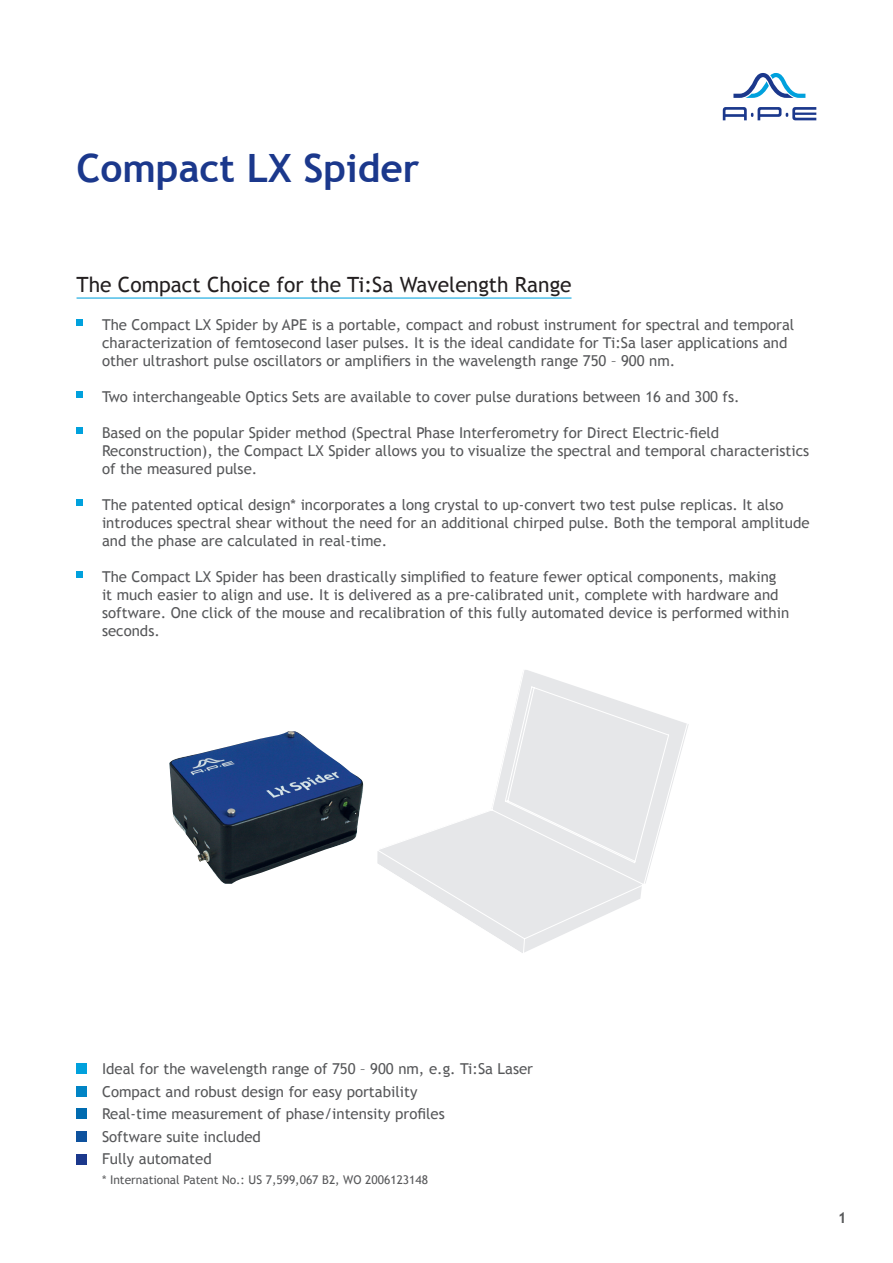
<style>
.page{position:relative;width:893px;height:1263px;background:#fff}
.page>*{position:absolute;margin:0;border:0;box-sizing:border-box;transform-origin:0 0}
.Seitenüberschrift_fe{font:700 39px "Trebuchet MS";color:#1b388c}
.Textüberschrift{font:21px "Trebuchet MS";color:#231f20}
.Haupttext{font:15px/18px "Trebuchet MS";color:#57585a}
.Keypoints{font:15px "Trebuchet MS";color:#57585a}
.Seitenüberschrift_fe-2{font:700 15px "Trebuchet MS";color:#57585a}
.Fußnoten{font:12px "Trebuchet MS";color:#57585a}
</style>
<div class="page">
<svg style="left:723px;top:107px;width:93px;height:13px"></svg>
<svg style="left:733px;top:73px;width:72px;height:25px"></svg>
<svg style="left:377px;top:670px;width:312px;height:283px"></svg>
<img style="left:169px;top:731px;width:195px;height:153px">
<svg style="left:77px;top:319px;width:6px;height:6px"></svg>
<svg style="left:77px;top:392px;width:6px;height:6px"></svg>
<div style="left:77px;top:427px;width:6px;height:7px;background:#00a1dd"></div>
<svg style="left:77px;top:500px;width:6px;height:6px"></svg>
<div style="left:77px;top:571px;width:6px;height:7px;background:#00a1dd"></div>
<hr style="left:77px;top:297px;width:494px;height:2px;background:#00a1dd">
<div style="left:77px;top:1154px;width:10px;height:10px;background:#1b388c"></div>
<div style="left:77px;top:1131px;width:10px;height:11px;background:#0e529e"></div>
<div style="left:77px;top:1108px;width:10px;height:11px;background:#006bb0"></div>
<div style="left:77px;top:1086px;width:10px;height:11px;background:#0084c5"></div>
<div style="left:77px;top:1063px;width:10px;height:11px;background:#00a1dd"></div>
<p class="Seitenüberschrift_fe" style="left:77px;top:144px;width:344px">Compact LX Spider</p>
<p class="Textüberschrift" style="left:77px;top:272px;width:497px">The Compact Choice for the Ti:Sa Wavelength Range</p>
<p class="Haupttext" style="left:102px;top:316px;width:694px">The Compact LX Spider by APE is a portable, compact and robust instrument for spectral and temporal characterization of femtosecond laser pulses. It is the ideal candidate for Ti:Sa laser applications and other ultrashort pulse oscillators or amplifiers in the wavelength range 750 – 900 nm.</p>
<p class="Haupttext" style="left:102px;top:388px;width:639px">Two interchangeable Optics Sets are available to cover pulse durations between 16 and 300 fs.</p>
<p class="Haupttext" style="left:102px;top:424px;width:709px">Based on the popular Spider method (Spectral Phase Interferometry for Direct Electric-field<br>Reconstruction), the Compact LX Spider allows you to visualize the spectral and temporal characteristics of the measured pulse.</p>
<p class="Haupttext" style="left:102px;top:496px;width:709px">The patented optical design* incorporates a long crystal to up-convert two test pulse replicas. It also introduces spectral shear without the need for an additional chirped pulse. Both the temporal amplitude and the phase are calculated in real-time.</p>
<p class="Haupttext" style="left:102px;top:568px;width:689px">The Compact LX Spider has been drastically simplified to feature fewer optical components, making it much easier to align and use. It is delivered as a pre-calibrated unit, complete with hardware and software. One click of the mouse and recalibration of this fully automated device is performed within seconds.</p>
<p class="Keypoints" style="left:102px;top:1060px;width:433px">Ideal for the wavelength range of 750 – 900 nm, e.g. Ti:Sa Laser</p>
<p class="Keypoints" style="left:102px;top:1083px;width:317px">Compact and robust design for easy portability</p>
<p class="Keypoints" style="left:102px;top:1105px;width:344px">Real-time measurement of phase/intensity profiles</p>
<p class="Keypoints" style="left:102px;top:1128px;width:160px">Software suite included</p>
<p class="Keypoints" style="left:102px;top:1150px;width:111px">Fully automated</p>
<p class="Fußnoten" style="left:102px;top:1173px;width:328px">* International Patent No.: US 7,599,067 B2, WO 2006123148</p>
<p class="Seitenüberschrift_fe-2" style="left:838px;top:1208px;width:10px">1</p>
</div>
